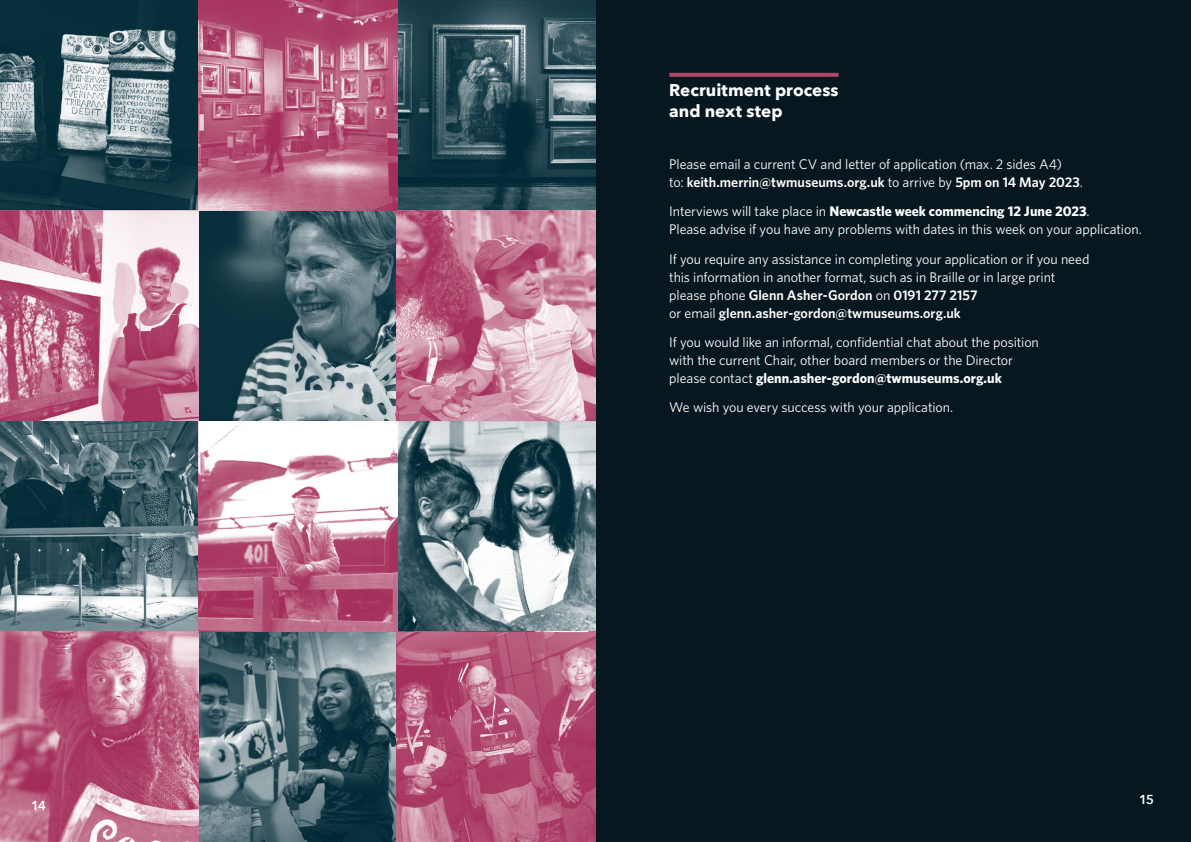
<style>
.page{position:relative;width:1191px;height:842px;background:#fff}
.page>*{position:absolute;margin:0;border:0;box-sizing:border-box;transform-origin:0 0}
.t1{font:700 17px/20.4px "Avenir Next";color:#fff}
.t2{font:14px/18px "Whitney";letter-spacing:-.005em;color:#fff}
.t3{font:600 13px "Avenir Next";color:#fff}
.s1{font-weight:600}
.s2{font-weight:700}
</style>
<div class="page">
<div style="left:595px;top:0;width:596px;height:842px;background:#07171f"></div>
<svg style="left:669px;top:73px;width:169px;height:4px"></svg>
<img style="left:0;top:0;width:595px;height:842px">
<img style="left:198px;top:0;width:199px;height:210px">
<img style="left:198px;top:421px;width:199px;height:210px">
<img style="left:0;top:631px;width:198px;height:211px">
<img style="left:397px;top:210px;width:198px;height:211px">
<p class="t3" style="left:31px;top:794px;width:16px">14</p>
<p class="t1" style="left:669px;top:80px;width:171px">Recruitment process and next step</p>
<p class="t2" style="left:669px;top:155px;width:415px">Please email a current CV and letter of application (max. 2 sides A4)<br>to: <span class="s1">keith.merrin@twmuseums.org.uk</span> to arrive by <span class="s1">5pm on 14 May 2023</span>.</p>
<p class="t2" style="left:669px;top:202px;width:474px">Interviews will take place in <span class="s2">Newcastle week commencing 12 June 2023</span>.<br>Please advise if you have any problems with dates in this week on your application.</p>
<p class="t2" style="left:669px;top:249px;width:422px">If you require any assistance in completing your application or if you need this information in another format, such as in Braille or in large print please phone <span class="s1">Glenn Asher-Gordon</span> on <span class="s1">0191 277 2157<br></span>or email <span class="s1">glenn.asher-gordon@twmuseums.org.uk</span></p>
<p class="t2" style="left:669px;top:333px;width:371px">If you would like an informal, confidential chat about the position with the current Chair, other board members or the Director please contact <span class="s2">glenn.asher-gordon@twmuseums.org.uk</span></p>
<p class="t2" style="left:669px;top:398px;width:285px">We wish you every success with your application.</p>
<p class="t3" style="left:1139px;top:788px;width:16px">15</p>
</div>
